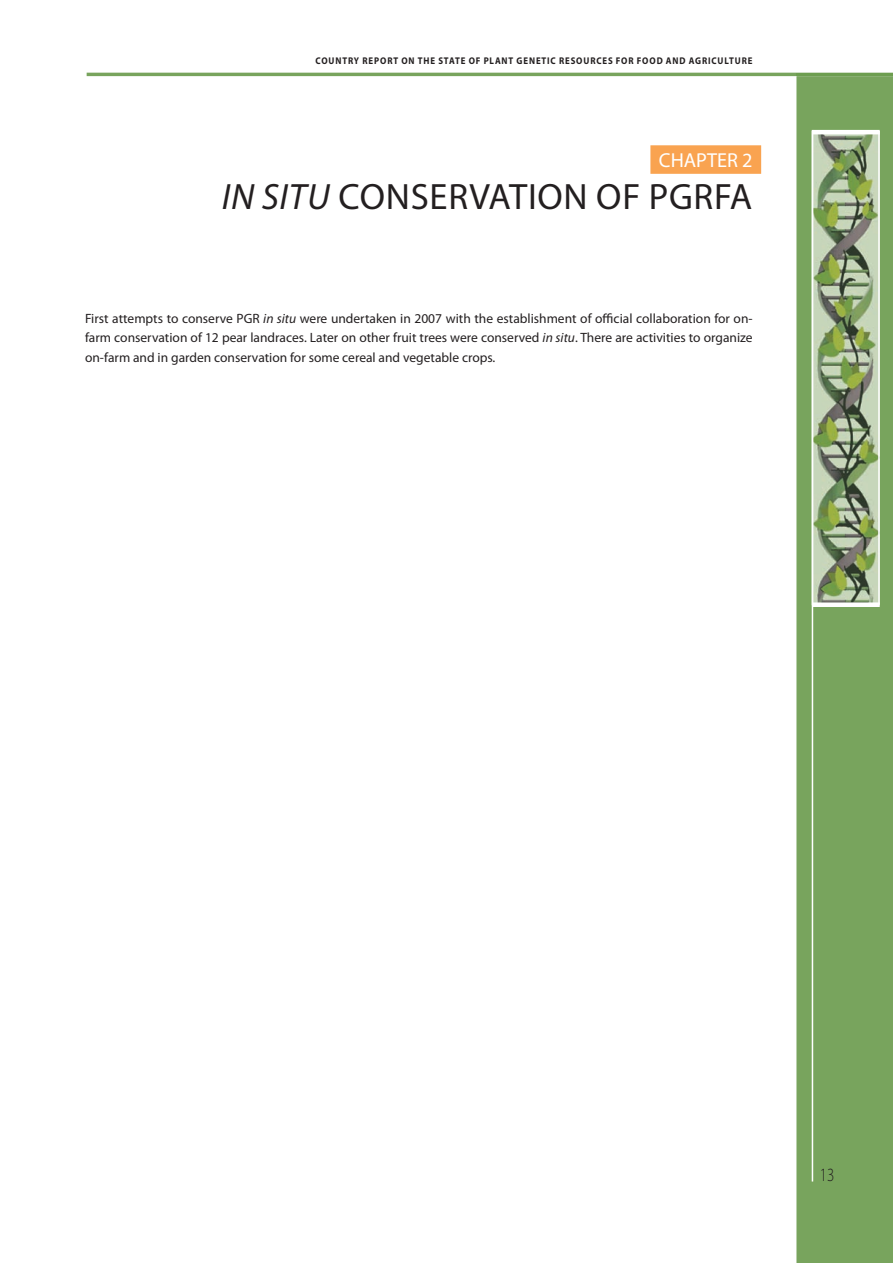
<style>
.page{position:relative;width:893px;height:1263px;background:#fff}
.page>*{position:absolute;margin:0;border:0;box-sizing:border-box;transform-origin:0 0}
.t1{font:36.75px "Myriad Pro";letter-spacing:.02em;color:#231f20}
.t2{font:20.25px "Myriad Pro";color:#fff}
.t3{font:300 18.75px "Myriad Pro";color:#231f20;scale:.8 1}
.t4{font:13.5px/19.5px "Myriad Pro";color:#231f20;text-align:justify}
.t5{font:700 9.75px "Myriad Pro";letter-spacing:.1em;color:#231f20;scale:.9 1}
.s1{font-style:italic}
</style>
<div class="page">
<div style="left:796px;top:76px;width:97px;height:1187px;background:#78a45d"></div>
<img style="left:814px;top:134px;width:64px;height:468px">
<div style="left:812px;top:131px;width:68px;height:474px;border:1px solid #fff"></div>
<div style="left:813px;top:602px;width:67px;height:5px;background:#fff"></div>
<hr style="left:813px;top:130px;width:67px;height:4px;background:#fff">
<hr style="left:87px;top:73px;width:806px;height:3px;background:#78a45d">
<hr style="left:796px;top:74px;width:97px;height:2px;background:#6d9e50">
<hr style="left:812px;top:130px;width:1px;height:1051px;background:#fff">
<div style="left:650px;top:145px;width:111px;height:29px;background:#f9a350"></div>
<p class="t5" style="left:315px;top:55px;width:487px">COUNTRY REPORT ON THE STATE OF PLANT GENETIC RESOURCES FOR FOOD AND AGRICULTURE</p>
<h2 class="t2" style="left:659px;top:147px;width:95px">CHAPTER 2</h2>
<h1 class="t1" style="left:222px;top:174px;width:532px"><span class="s1">IN SITU</span> CONSERVATION OF PGRFA</h1>
<p class="t4" style="left:85px;top:308px;width:669px">First attempts to conserve PGR <span class="s1">in situ</span> were undertaken in 2007 with the establishment of official collaboration for on&shy;farm conservation of 12 pear landraces. later on other fruit trees were conserved <span class="s1">in situ</span>. There are activities to organize on-farm and in garden conservation for some cereal and vegetable crops.</p>
<h3 class="t3" style="left:820px;top:1163px;width:20px">13</h3>
</div>
